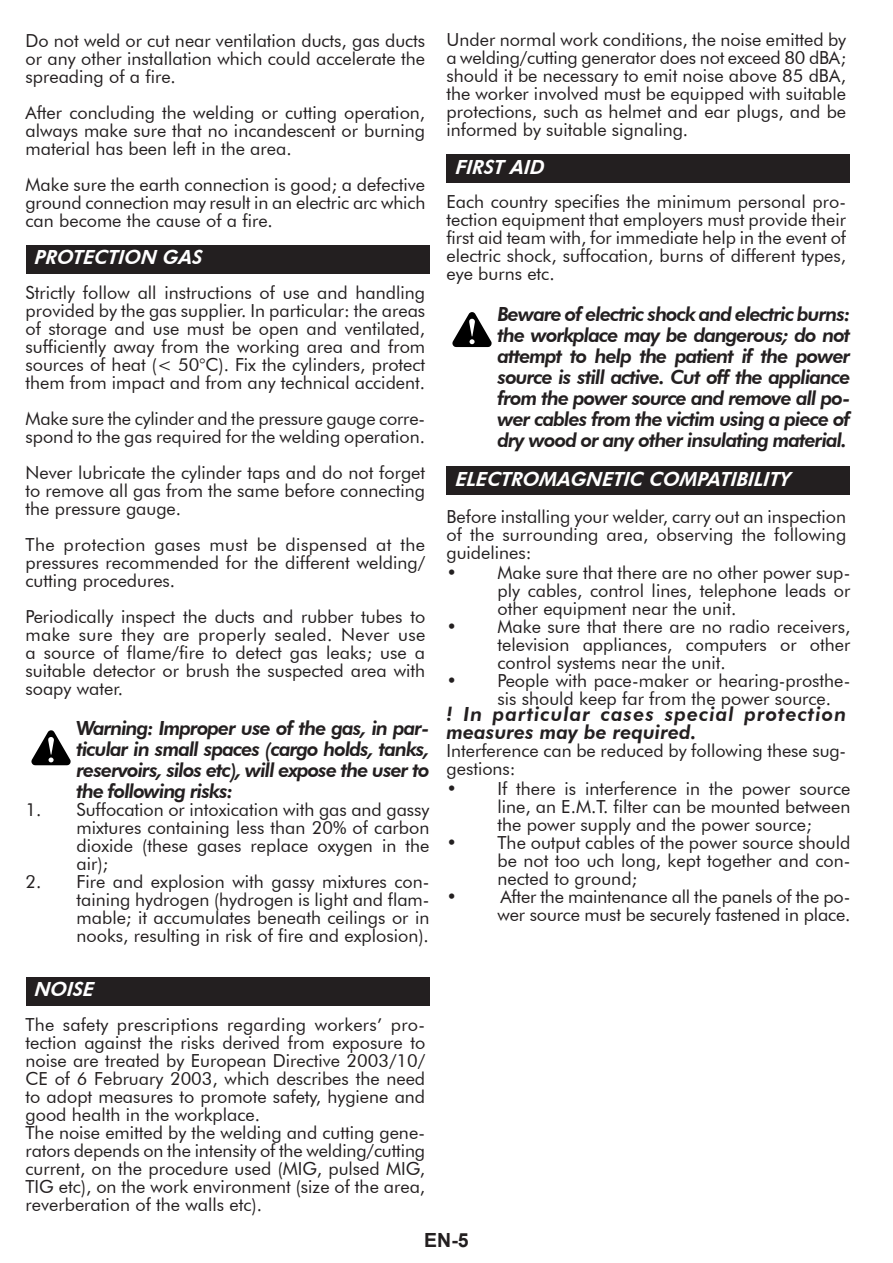
<style>
.page{position:relative;width:893px;height:1263px;background:#fff}
.page>*{position:absolute;margin:0;border:0;box-sizing:border-box;transform-origin:0 0}
.grassetto{font:italic 800 19.5px/21px "Futura BT";letter-spacing:-.05em;color:#231f20;text-align:justify}
.corpo_testo_normale{font:italic 800 19.5px/18px "Futura BT";letter-spacing:.05em;color:#231f20}
.sotto_paragrafo{font:italic 800 19.5px "Futura BT";color:#fff}
.t1{font:700 19.5px "Arial";color:#231f20}
.corpo_testo_normale-2{font:18px/18px "Futura BT";color:#231f20;text-align:justify}
</style>
<div class="page">
<div style="left:446px;top:155px;width:404px;height:28px;background:#231f20"></div>
<div style="left:446px;top:467px;width:404px;height:28px;background:#231f20"></div>
<div style="left:26px;top:245px;width:403px;height:28px;background:#231f20"></div>
<div style="left:26px;top:977px;width:403px;height:28px;background:#231f20"></div>
<svg style="left:31px;top:730px;width:40px;height:35px"></svg>
<svg style="left:452px;top:312px;width:40px;height:35px"></svg>
<p class="corpo_testo_normale-2" style="left:26px;top:31px;width:401px">Do not weld or cut near ventilation ducts, gas ducts or any other installation which could accelerate the spreading of a fire.</p>
<p class="corpo_testo_normale-2" style="left:26px;top:103px;width:401px">After concluding the welding or cutting operation, always make sure that no incandescent or burning material has been left in the area.</p>
<p class="corpo_testo_normale-2" style="left:26px;top:175px;width:401px">Make sure the earth connection is good; a defective ground connection may result in an electric arc which can become the cause of a fire.</p>
<p class="sotto_paragrafo" style="left:34px;top:245px;width:173px">PROTECTION GAS</p>
<p class="corpo_testo_normale-2" style="left:26px;top:283px;width:401px">Strictly follow all instructions of use and handling provided by the gas supplier. In particular: the areas of storage and use must be open and ventilated, sufficiently away from the working area and from sources of heat (&lt; 50°C). Fix the cylinders, protect them from impact and from any technical accident.</p>
<p class="corpo_testo_normale-2" style="left:26px;top:409px;width:401px">Make sure the cylinder and the pressure gauge corre&shy;spond to the gas required for the welding operation.</p>
<p class="corpo_testo_normale-2" style="left:26px;top:463px;width:401px">Never lubricate the cylinder taps and do not forget to remove all gas from the same before connecting the pressure gauge.</p>
<p class="corpo_testo_normale-2" style="left:26px;top:535px;width:401px">The protection gases must be dispensed at the pressures recommended for the different welding/ cutting procedures.</p>
<p class="corpo_testo_normale-2" style="left:26px;top:607px;width:401px">Periodically inspect the ducts and rubber tubes to make sure they are properly sealed. Never use a source of flame/fire to detect gas leaks; use a suitable detector or brush the suspected area with soapy water.</p>
<p class="grassetto" style="left:77px;top:718px;width:354px">Warning: Improper use of the gas, in par&shy;ticular in small spaces (cargo holds, tanks, reservoirs, silos etc), will expose the user to the following risks:</p>
<p class="corpo_testo_normale-2" style="left:77px;top:801px;width:354px;text-indent:-51px">1. Suffocation or intoxication with gas and gassy mixtures containing less than 20% of carbon dioxide (these gases replace oxygen in the air);</p>
<p class="corpo_testo_normale-2" style="left:77px;top:873px;width:354px;text-indent:-51px">2. Fire and explosion with gassy mixtures con&shy;taining hydrogen (hydrogen is light and flam&shy;mable; it accumulates beneath ceilings or in nooks, resulting in risk of fire and explosion).</p>
<p class="sotto_paragrafo" style="left:34px;top:977px;width:64px">NOISE</p>
<p class="corpo_testo_normale-2" style="left:26px;top:1015px;width:401px">The safety prescriptions regarding workers’ pro&shy;tection against the risks derived from exposure to noise are treated by European Directive 2003/10/ CE of 6 February 2003, which describes the need to adopt measures to promote safety, hygiene and good health in the workplace.</p>
<p class="corpo_testo_normale-2" style="left:26px;top:1123px;width:401px">The noise emitted by the welding and cutting gene&shy;rators depends on the intensity of the welding/cutting current, on the procedure used (MIG, pulsed MIG, TIG etc), on the work environment (size of the area, reverberation of the walls etc).</p>
<p class="corpo_testo_normale-2" style="left:446px;top:31px;width:401px">Under normal work conditions, the noise emitted by a welding/cutting generator does not exceed 80 dBA; should it be necessary to emit noise above 85 dBA, the worker involved must be equipped with suitable protections, such as helmet and ear plugs, and be informed by suitable signaling.</p>
<p class="sotto_paragrafo" style="left:455px;top:155px;width:94px">FIRST AID</p>
<p class="corpo_testo_normale-2" style="left:446px;top:193px;width:401px">Each country specifies the minimum personal pro&shy;tection equipment that employers must provide their first aid team with, for immediate help in the event of electric shock, suffocation, burns of different types, eye burns etc.</p>
<p class="grassetto" style="left:497px;top:303px;width:354px">Beware of electric shock and electric burns: the workplace may be dangerous; do not attempt to help the patient if the power source is still active. Cut off the appliance from the power source and remove all po&shy;wer cables from the victim using a piece of dry wood or any other insulating material.</p>
<p class="sotto_paragrafo" style="left:455px;top:467px;width:337px">ELECTROMAGNETIC COMPATIBILITY</p>
<p class="corpo_testo_normale-2" style="left:446px;top:508px;width:401px">Before installing your welder, carry out an inspection of the surrounding area, observing the following guidelines:</p>
<p class="corpo_testo_normale-2" style="left:497px;top:563px;width:354px;text-indent:-51px">• Make sure that there are no other power sup&shy;ply cables, control lines, telephone leads or other equipment near the unit.</p>
<p class="corpo_testo_normale-2" style="left:497px;top:617px;width:354px;text-indent:-51px">• Make sure that there are no radio receivers, television appliances, computers or other control systems near the unit.</p>
<p class="corpo_testo_normale-2" style="left:497px;top:671px;width:354px;text-indent:-51px">• People with pace-maker or hearing-prosthe&shy;sis should keep far from the power source.</p>
<p class="corpo_testo_normale" style="left:446px;top:705px;width:401px">! In particular cases special protection measures may be required.</p>
<p class="corpo_testo_normale-2" style="left:446px;top:742px;width:401px">Interference can be reduced by following these sug&shy;gestions:</p>
<p class="corpo_testo_normale-2" style="left:497px;top:779px;width:354px;text-indent:-51px">• If there is interference in the power source line, an E.M.T. filter can be mounted between the power supply and the power source;</p>
<p class="corpo_testo_normale-2" style="left:497px;top:833px;width:354px;text-indent:-51px">• The output cables of the power source should be not too uch long, kept together and con&shy;nected to ground;</p>
<p class="corpo_testo_normale-2" style="left:446px;top:887px;width:12px">•</p>
<p class="corpo_testo_normale-2" style="left:497px;top:887px;width:354px">After the maintenance all the panels of the po&shy;wer source must be securely fastened in place.</p>
<p class="t1" style="left:424px;top:1227px;width:46px">EN-5</p>
</div>
